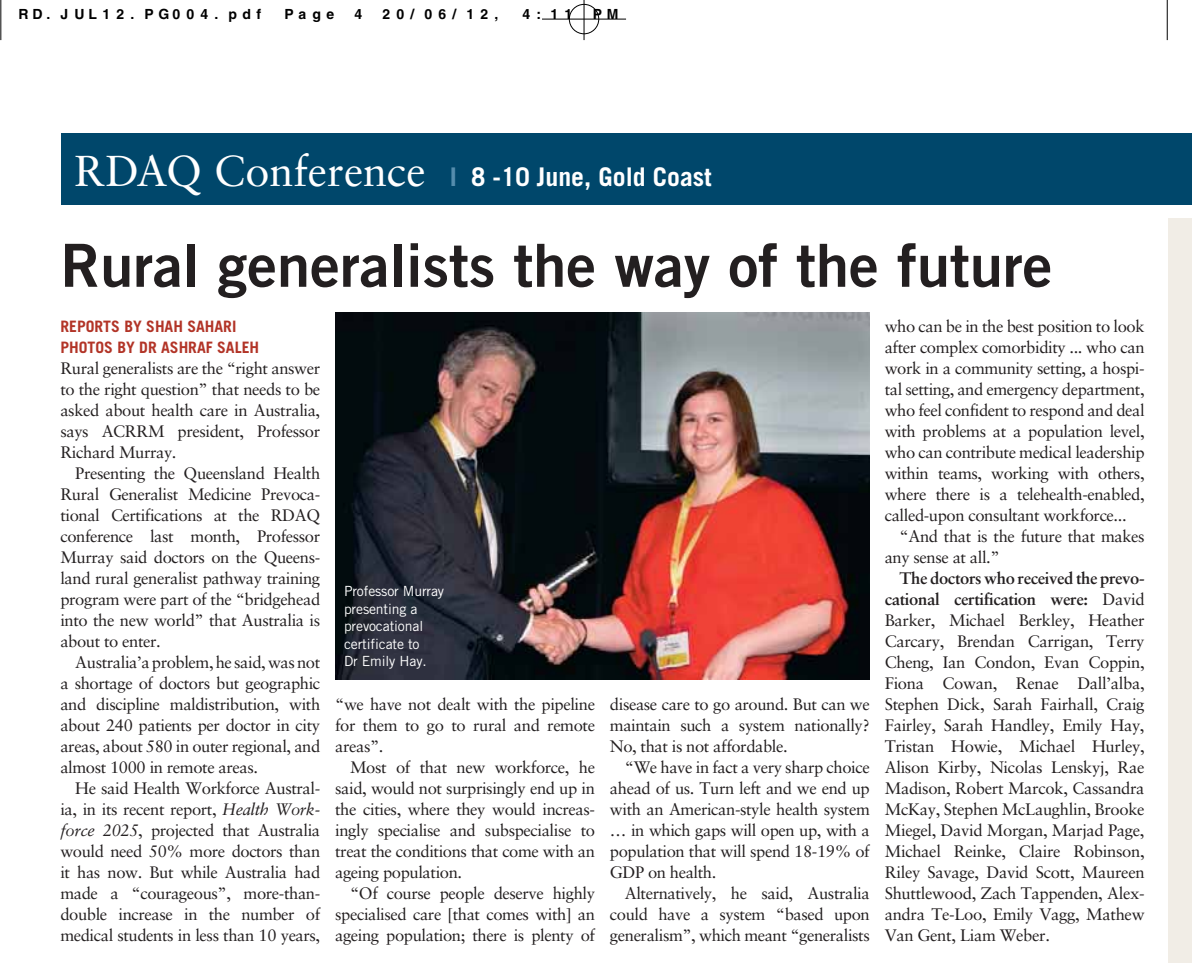
<style>
.page{position:relative;width:1192px;height:967px;background:#fff}
.page>*{position:absolute;margin:0;border:0;box-sizing:border-box;transform-origin:0 0}
.t1{font:59.5px "Trade Gothic LT Std Bd 2";color:#231f20}
.t2{font:700 25.72px "Trade Gothic LT Std";color:#fff}
.t3{font:16.62px/21px "Sabon LT Std";letter-spacing:-.025em;color:#231f20;text-align:justify}
.t4{font:700 15.75px/21px "Trade Gothic LT Std";color:#b23427}
.t5{font:14px/17.5px "Trade Gothic LT Std";letter-spacing:-.01em;color:#fff}
.t6{font:700 14px "Helvetica";letter-spacing:.415em;color:#000}
.t7{font:700 14px "Helvetica";letter-spacing:.39em;color:#000}
.s1{font-family:"Sabon LT Std";font-weight:400;font-size:43.23px}
.s2{color:#558dad}
.s3{font-style:italic}
.s4{font-weight:700}
</style>
<div class="page">
<div style="left:1168px;top:218px;width:23px;height:744px;background:#f1ede6"></div>
<div style="left:62px;top:134px;width:1129px;height:71px;background:#00476b"></div>
<img style="left:335px;top:312px;width:534px;height:367px">
<hr style="left:1px;top:0;width:1px;height:40px;background:#000">
<hr style="left:583px;top:0;width:1px;height:40px;background:#000">
<hr style="left:1166px;top:0;width:1px;height:40px;background:#000">
<hr style="left:542px;top:19px;width:84px;height:1px;background:#000">
<div style="left:569px;top:4px;width:30px;height:30px;border:1px solid #000;border-radius:50%"></div>
<p class="t7" style="left:18px;top:9px;width:244px">RD. JUL12. PG004. pdf</p>
<p class="t6" style="left:284px;top:9px;width:51px">Page</p>
<p class="t6" style="left:354px;top:9px;width:9px">4</p>
<p class="t6" style="left:382px;top:9px;width:117px">20/ 06/ 12,</p>
<p class="t6" style="left:522px;top:9px;width:51px">4: 11</p>
<p class="t6" style="left:592px;top:9px;width:27px">P M</p>
<h2 class="t2" style="left:74px;top:162px;width:638px"><span class="s1">RDAQ Conference</span> <span class="s2">I</span> 8 -10 June, Gold Coast</h2>
<h1 class="t1" style="left:60px;top:231px;width:993px">Rural generalists the way of the future</h1>
<p class="t4" style="left:60px;top:316px;width:200px">REPORTS BY SHAH SAHARI<br>PHOTOS BY DR ASHRAF SALEH</p>
<p class="t3" style="left:60px;top:359px;width:261px">Rural generalists are the “right answer to the right question” that needs to be asked about health care in Australia, says ACRRM president, Professor Richard Murray.</p>
<p class="t3" style="left:60px;top:464px;width:261px;text-indent:15px">Presenting the Queensland Health Rural Generalist Medicine Prevoca&shy;tional Certifications at the RDAQ conference last month, Professor Murray said doctors on the Queens&shy;land rural generalist pathway training program were part of the “bridgehead into the new world” that Australia is about to enter.</p>
<p class="t3" style="left:60px;top:653px;width:261px;text-indent:15px">Australia’a problem, he said, was not a shortage of doctors but geographic and discipline maldistribution, with about 240 patients per doctor in city areas, about 580 in outer regional, and almost 1000 in remote areas.</p>
<p class="t3" style="left:60px;top:779px;width:261px;text-indent:15px">He said Health Workforce Austral&shy;ia, in its recent report, <span class="s3">Health Work&shy;force 2025</span>, projected that Australia would need 50% more doctors than it has now. But while Australia had made a “courageous”, more-than&shy;double increase in the number of medical students in less than 10 years,</p>
<p class="t3" style="left:884px;top:317px;width:261px">who can be in the best position to look after complex comorbidity ... who can work in a community setting, a hospi&shy;tal setting, and emergency department, who feel confident to respond and deal with problems at a population level, who can contribute medical leadership within teams, working with others, where there is a telehealth-enabled, called-upon consultant workforce...</p>
<p class="t3" style="left:884px;top:527px;width:261px;text-indent:15px">“And that is the future that makes any sense at all.”</p>
<p class="t3" style="left:884px;top:569px;width:261px;text-indent:15px"><span class="s4">The doctors who received the prevo&shy;cational certification were:</span> David Barker, Michael Berkley, Heather Carcary, Brendan Carrigan, Terry Cheng, Ian Condon, Evan Coppin, Fiona Cowan, Renae Dall’alba, Stephen Dick, Sarah Fairhall, Craig Fairley, Sarah Handley, Emily Hay, Tristan Howie, Michael Hurley, Alison Kirby, Nicolas Lenskyj, Rae Madison, Robert Marcok, Cassandra McKay, Stephen McLaughlin, Brooke Miegel, David Morgan, Marjad Page, Michael Reinke, Claire Robinson, Riley Savage, David Scott, Maureen Shuttlewood, Zach Tappenden, Alex&shy;andra Te-Loo, Emily Vagg, Mathew Van Gent, Liam Weber.</p>
<p class="t5" style="left:344px;top:584px;width:102px">Professor Murray presenting a prevocational certificate to<br>Dr Emily Hay.</p>
<p class="t3" style="left:610px;top:695px;width:261px">disease care to go around. But can we maintain such a system nationally?<br>No, that is not affordable.</p>
<p class="t3" style="left:610px;top:758px;width:261px;text-indent:15px">“We have in fact a very sharp choice ahead of us. Turn left and we end up with an American-style health system … in which gaps will open up, with a population that will spend 18-19% of GDP on health.</p>
<p class="t3" style="left:610px;top:884px;width:261px;text-indent:15px">Alternatively, he said, Australia could have a system “based upon generalism”, which meant “generalists</p>
<p class="t3" style="left:335px;top:695px;width:261px">“we have not dealt with the pipeline for them to go to rural and remote areas”.</p>
<p class="t3" style="left:335px;top:758px;width:261px;text-indent:15px">Most of that new workforce, he said, would not surprisingly end up in the cities, where they would increas&shy;ingly specialise and subspecialise to treat the conditions that come with an ageing population.</p>
<p class="t3" style="left:335px;top:884px;width:261px;text-indent:15px">“Of course people deserve highly specialised care [that comes with] an ageing population; there is plenty of</p>
</div>
